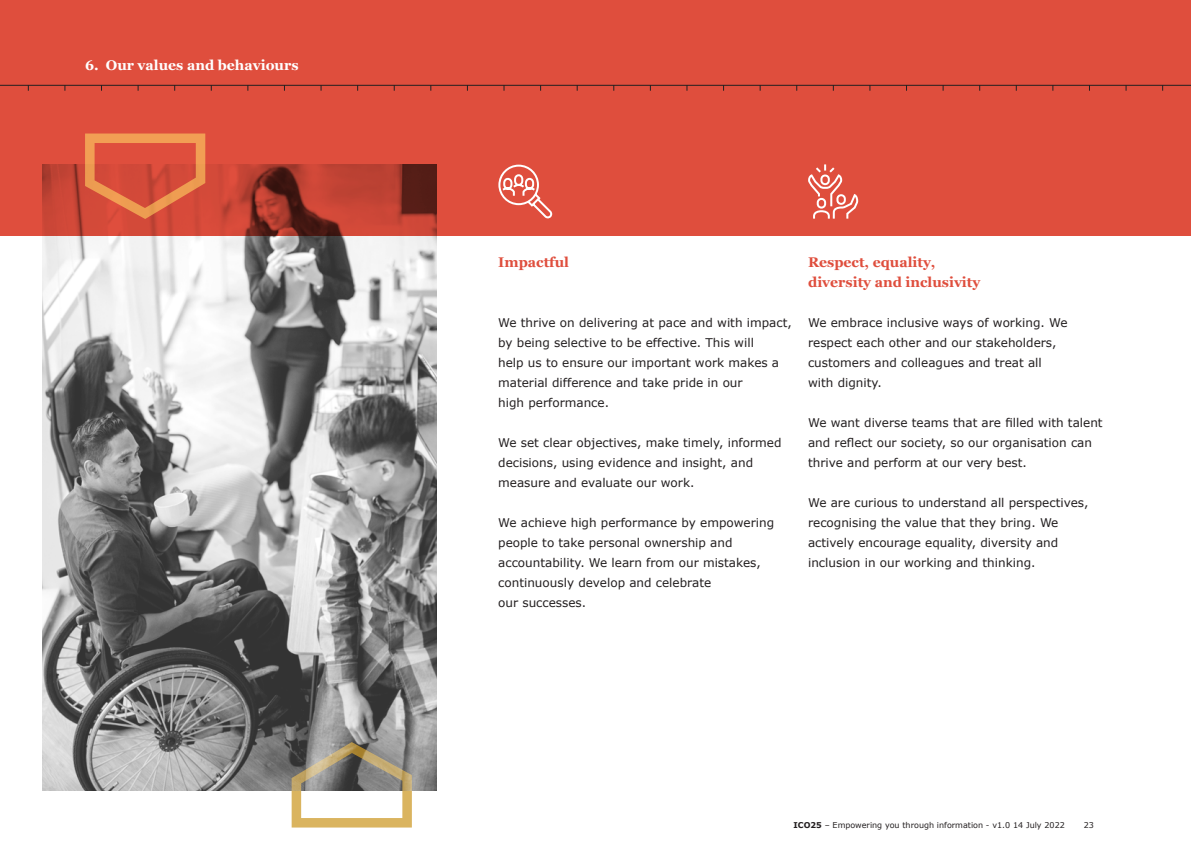
<style>
.page{position:relative;width:1191px;height:842px;background:#fff}
.page>*{position:absolute;margin:0;border:0;box-sizing:border-box;transform-origin:0 0}
.Bold_text{font:700 14px/20px "Georgia";color:#df4e3d}
.t1{font:700 14px "Georgia";color:#fff}
.t2{font:12px/20px "Verdana";color:#231f20}
.t3{font:8px "Verdana";color:#231f20}
.s1{font-weight:700}
</style>
<div class="page">
<div style="left:0;top:0;width:1191px;height:235px;background:#df4e3d"></div>
<hr style="left:0;top:85px;width:1191px;height:1px;background:#231f20">
<img style="left:43px;top:164px;width:394px;height:627px">
<svg style="left:85px;top:134px;width:120px;height:85px"></svg>
<svg style="left:292px;top:742px;width:120px;height:85px"></svg>
<svg style="left:808px;top:164px;width:50px;height:55px"></svg>
<svg style="left:498px;top:164px;width:55px;height:55px"></svg>
<p class="t1" style="left:85px;top:55px;width:215px">6. Our values and behaviours</p>
<p class="Bold_text" style="left:498px;top:251px;width:72px">Impactful</p>
<p class="t2" style="left:498px;top:312px;width:295px">We thrive on delivering at pace and with impact, by being selective to be effective. This will<br>help us to ensure our important work makes a material difference and take pride in our<br>high performance.</p>
<p class="t2" style="left:498px;top:432px;width:285px">We set clear objectives, make timely, informed decisions, using evidence and insight, and measure and evaluate our work.</p>
<p class="t2" style="left:498px;top:512px;width:277px">We achieve high performance by empowering people to take personal ownership and accountability. We learn from our mistakes, continuously develop and celebrate<br>our successes.</p>
<p class="Bold_text" style="left:808px;top:251px;width:174px">Respect, equality, diversity and inclusivity</p>
<p class="t2" style="left:808px;top:312px;width:261px">We embrace inclusive ways of working. We respect each other and our stakeholders, customers and colleagues and treat all with dignity.</p>
<p class="t2" style="left:808px;top:412px;width:296px">We want diverse teams that are filled with talent and reflect our society, so our organisation can thrive and perform at our very best.</p>
<p class="t2" style="left:808px;top:492px;width:282px">We are curious to understand all perspectives, recognising the value that they bring. We actively encourage equality, diversity and inclusion in our working and thinking.</p>
<p class="t3" style="left:793px;top:820px;width:273px"><span class="s1">ICO25</span> – Empowering you through information - v1.0 14 July 2022</p>
<p class="t3" style="left:1083px;top:820px;width:12px">23</p>
</div>
